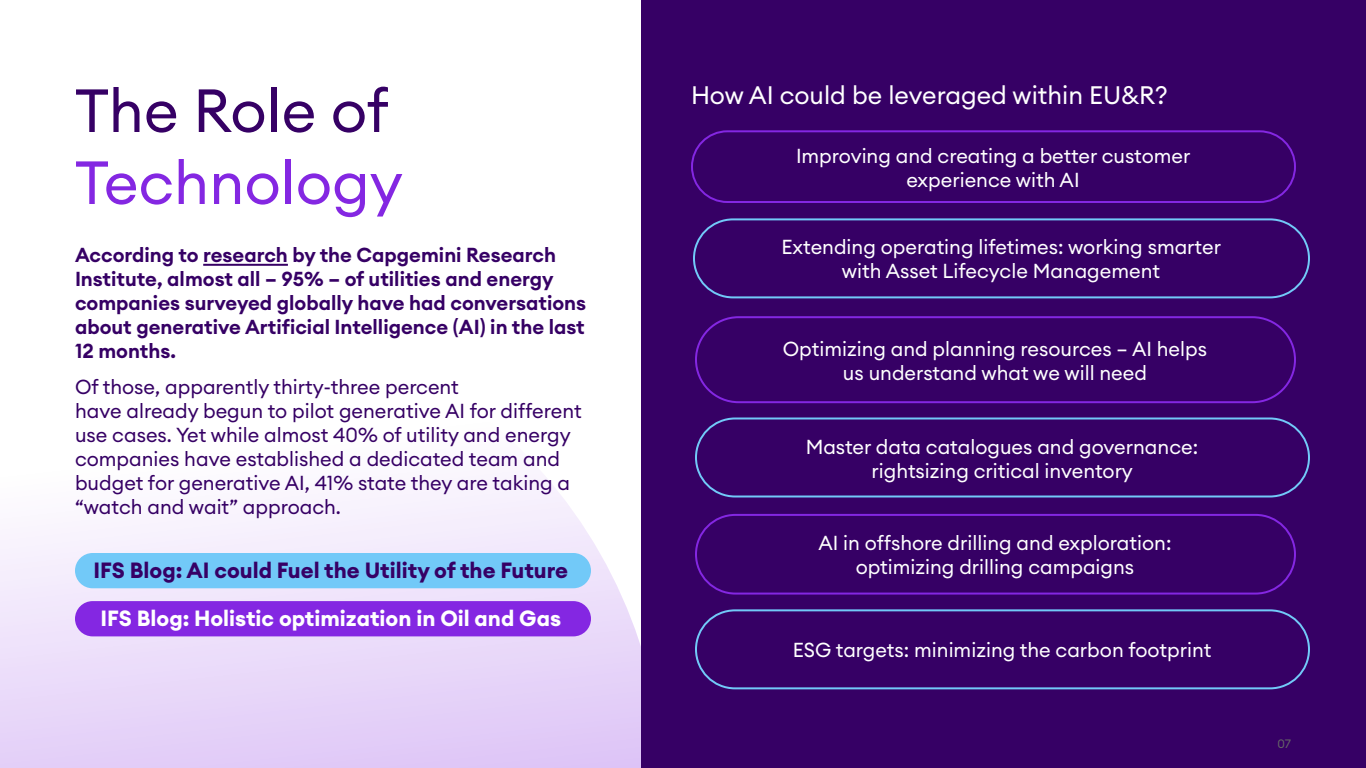
<style>
.page{position:relative;width:1366px;height:768px;background:#fff}
.page>*{position:absolute;margin:0;border:0;box-sizing:border-box;transform-origin:0 0}
.t1{font:60px "Euclid Circular A";color:#8427e2}
.t2{font:60px "Euclid Circular A";letter-spacing:-.005em;color:#360065}
.t3{font:25px "Euclid Circular A";color:#fff}
.t4{font:700 21.8px "Euclid Circular A";color:#360065}
.t5{font:700 21.8px "Euclid Circular A";color:#fff}
.t6{font:20px/24px "Euclid Circular A";color:#fff;text-align:center}
.t7{font:20px/24px "Euclid Circular A";color:#360065}
.t8{font:600 20px/24px "Euclid Circular A";color:#360065}
.t9{font:12px "Euclid Circular A";color:#656565}
</style>
<div class="page">
<svg style="left:0;top:263px;width:641px;height:505px"></svg>
<div style="left:641px;top:0;width:725px;height:768px;background:#360065"></div>
<hr style="left:203px;top:264px;width:85px;height:2px;background:#360065">
<div style="left:691px;top:130px;width:605px;height:73px;border:2px solid #8427e2;border-radius:35px"></div>
<div style="left:693px;top:218px;width:617px;height:80px;border:2px solid #72c9f8;border-radius:39px"></div>
<div style="left:695px;top:316px;width:601px;height:87px;border:2px solid #8427e2;border-radius:42px"></div>
<div style="left:695px;top:514px;width:601px;height:81px;border:2px solid #8427e2;border-radius:39px"></div>
<div style="left:695px;top:418px;width:615px;height:80px;border:2px solid #72c9f8;border-radius:39px"></div>
<div style="left:695px;top:609px;width:615px;height:80px;border:2px solid #72c9f8;border-radius:39px"></div>
<div style="left:75px;top:553px;width:516px;height:35px;background:#72c9f8;border-radius:18px"></div>
<div style="left:75px;top:601px;width:516px;height:35px;background:#8427e2;border-radius:18px"></div>
<h1 class="t2" style="left:75px;top:72px;width:315px">The Role of</h1>
<h1 class="t1" style="left:75px;top:144px;width:329px">Technology</h1>
<p class="t8" style="left:75px;top:243px;width:513px">According to research by the Capgemini Research Institute, almost all – 95% – of utilities and energy companies surveyed globally have had conversations about generative Artificial Intelligence (AI) in the last 12 months.</p>
<p class="t7" style="left:75px;top:375px;width:508px">Of those, apparently thirty-three percent<br>have already begun to pilot generative AI for different use cases. Yet while almost 40% of utility and energy companies have established a dedicated team and budget for generative AI, 41% state they are taking a “watch and wait” approach.</p>
<p class="t4" style="left:94px;top:557px;width:476px">IFS Blog: AI could Fuel the Utility of the Future</p>
<p class="t5" style="left:101px;top:605px;width:462px">IFS Blog: Holistic optimization in Oil and Gas</p>
<p class="t3" style="left:691px;top:79px;width:478px">How AI could be leveraged within EU&amp;R?</p>
<p class="t6" style="left:796px;top:143px;width:396px">Improving and creating a better customer experience with AI</p>
<p class="t6" style="left:781px;top:235px;width:441px">Extending operating lifetimes: working smarter with Asset Lifecycle Management</p>
<p class="t6" style="left:783px;top:336px;width:426px">Optimizing and planning resources – AI helps us understand what we will need</p>
<p class="t6" style="left:806px;top:434px;width:394px">Master data catalogues and governance: rightsizing critical inventory</p>
<p class="t6" style="left:818px;top:531px;width:355px">AI in offshore drilling and exploration: optimizing drilling campaigns</p>
<p class="t6" style="left:793px;top:638px;width:420px">ESG targets: minimizing the carbon footprint</p>
<p class="t9" style="left:1277px;top:736px;width:15px">07</p>
</div>
